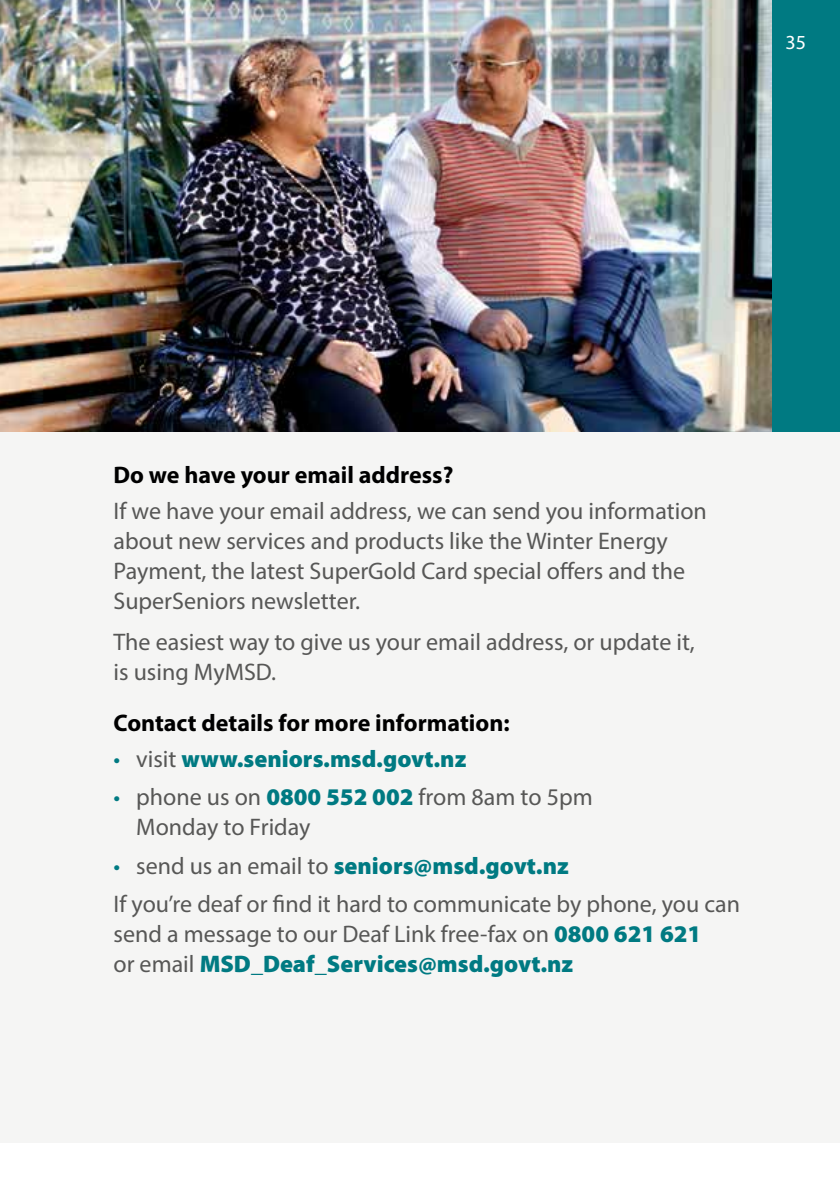
<style>
.page{position:relative;width:840px;height:1191px;background:#fff}
.page>*{position:absolute;margin:0;border:0;box-sizing:border-box;transform-origin:0 0}
.t1{font:24px/30px "Myriad Pro";color:#575756}
.t2{font:700 24px "Myriad Pro";color:#000}
.t3{font:900 24px "Myriad Pro";color:#007a82}
.t4{font:20px "Myriad Pro";color:#fff}
.s1{font-weight:400}
.s2{font-weight:400;color:#575756}
.s3{color:#007a82}
.s4{font-weight:900;color:#007a82}
</style>
<div class="page">
<div style="left:0;top:430px;width:839px;height:712px;background:#f5f5f4"></div>
<div style="left:0;top:0;width:839px;height:431px;background:#007a82"></div>
<img style="left:0;top:0;width:771px;height:431px">
<p class="t4" style="left:785px;top:30px;width:22px">35</p>
<p class="t2" style="left:113px;top:459px;width:341px">Do we have your email address?</p>
<p class="t1" style="left:113px;top:495px;width:594px">If we have your email address, we can send you information about new services and products like the Winter Energy Payment, the latest SuperGold Card special offers and the SuperSeniors newsletter.</p>
<p class="t1" style="left:113px;top:626px;width:582px">The easiest way to give us your email address, or update it, is using MyMSD.</p>
<p class="t2" style="left:113px;top:707px;width:397px">Contact details for more information:</p>
<p class="t3" style="left:113px;top:742px;width:354px"><span class="s1">•</span> <span class="s2">visit</span> www.seniors.msd.govt.nz</p>
<p class="t1" style="left:136px;top:781px;width:458px;text-indent:-23px"><span class="s3">•</span> phone us on <span class="s4">0800 552 002</span> from 8am to 5pm<br>Monday to Friday</p>
<p class="t1" style="left:113px;top:846px;width:627px;line-height:38.4px"><span class="s3">•</span> send us an email to <span class="s4">seniors@msd.govt.nz<br></span>If you’re deaf or find it hard to communicate by phone, you can</p>
<p class="t1" style="left:113px;top:918px;width:589px">send a message to our Deaf Link free-fax on <span class="s4">0800 621 621 </span>or email <span class="s4">MSD_Deaf_Services@msd.govt.nz</span></p>
</div>
